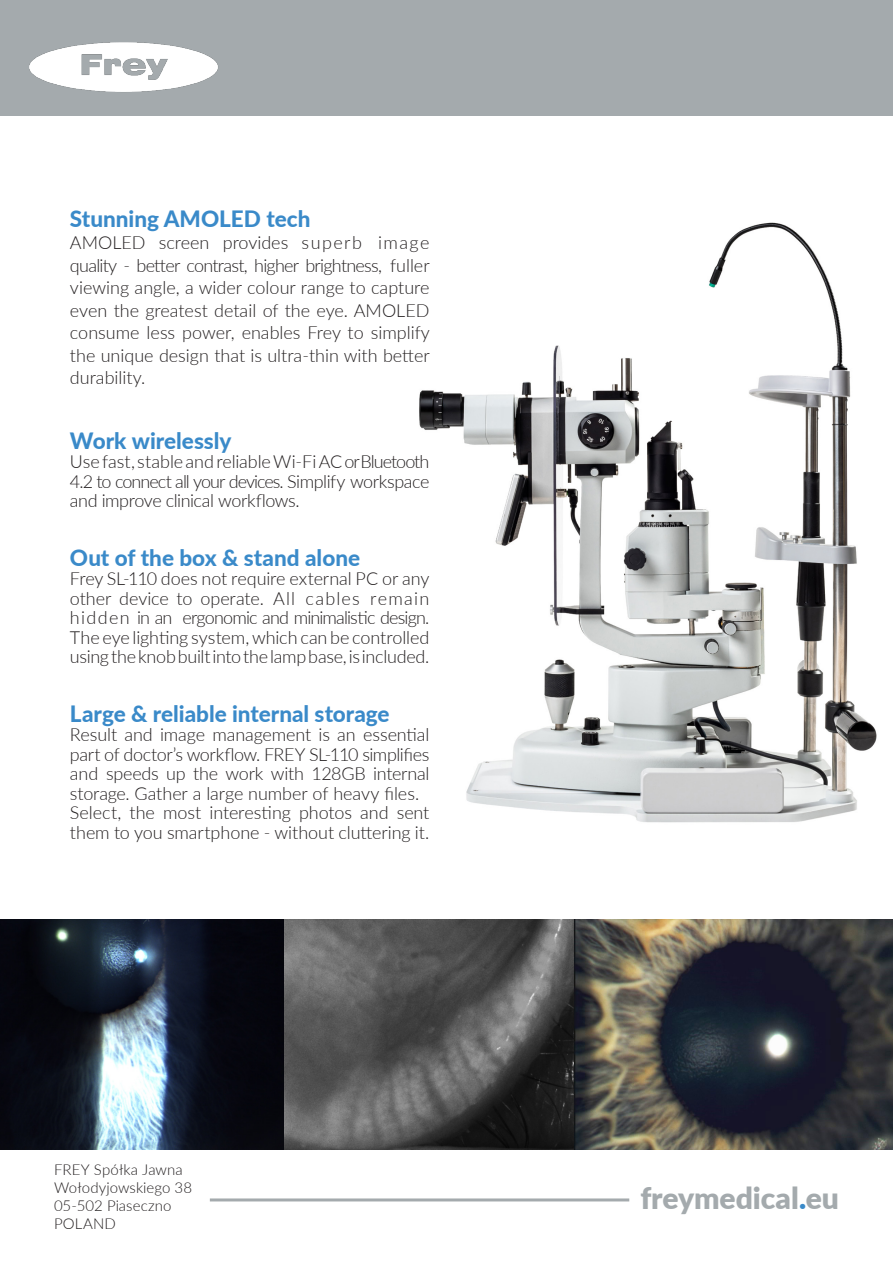
<style>
.page{position:relative;width:893px;height:1263px;background:#fff}
.page>*{position:absolute;margin:0;border:0;box-sizing:border-box;transform-origin:0 0}
.t1{font:900 30px "Lato";letter-spacing:-.005em;color:#a4aaad}
.txt{font:800 22.5px "Lato";color:#3a8ac9}
.txt-2{font:300 18px/19.5px "Lato";letter-spacing:-.01em;color:#231f20;text-align:justify}
.txt-3{font:300 15px "Lato";letter-spacing:.005em;color:#231f20}
.s1{color:#3a8ac9}
</style>
<div class="page">
<img style="left:419px;top:222px;width:458px;height:601px">
<div style="left:0;top:0;width:893px;height:116px;background:#a4aaad"></div>
<img style="left:29px;top:42px;width:189px;height:50px">
<hr style="left:210px;top:1198px;width:419px;height:3px;background:#a4aaad">
<img style="left:0;top:920px;width:893px;height:229px">
<p class="txt" style="left:70px;top:202px;width:242px">Stunning AMOLED tech</p>
<p class="txt-2" style="left:70px;top:231px;width:361px;line-height:22.5px">AMOLED screen provides superb image quality - better contrast, higher brightness, fuller viewing angle, a wider colour range to capture even the greatest detail of the eye. AMOLED consume less power, enables Frey to simplify the unique design that is ultra-thin with better durability.</p>
<p class="txt" style="left:70px;top:424px;width:163px">Work wirelessly</p>
<p class="txt-2" style="left:70px;top:451px;width:361px">Use fast, stable and reliable Wi-Fi AC or Bluetooth 4.2 to connect all your devices. Simplify workspace and improve clinical workflows.</p>
<p class="txt" style="left:70px;top:541px;width:292px">Out of the box &amp; stand alone</p>
<p class="txt-2" style="left:70px;top:568px;width:361px">Frey SL-110 does not require external PC or any other device to operate. All cables remain hidden in an ergonomic and minimalistic design.<br>The eye lighting system, which can be controlled using the knob built into the lamp base, is included.</p>
<p class="txt" style="left:70px;top:697px;width:321px">Large &amp; reliable internal storage</p>
<p class="txt-2" style="left:70px;top:724px;width:361px">Result and image management is an essential part of doctor’s workflow. FREY SL-110 simplifies and speeds up the work with 128GB internal storage. Gather a large number of heavy files.</p>
<p class="txt-2" style="left:70px;top:802px;width:361px">Select, the most interesting photos and sent them to you smartphone - without cluttering it.</p>
<p class="txt-3" style="left:54px;top:1159px;width:130px">FREY Spółka Jawna</p>
<p class="txt-3" style="left:54px;top:1177px;width:140px">Wołodyjowskiego 38</p>
<p class="txt-3" style="left:54px;top:1195px;width:119px">05-502 Piaseczno</p>
<p class="txt-3" style="left:54px;top:1213px;width:63px">POLAND</p>
<p class="t1" style="left:640px;top:1175px;width:200px">freymedical<span class="s1">.</span>eu</p>
</div>
